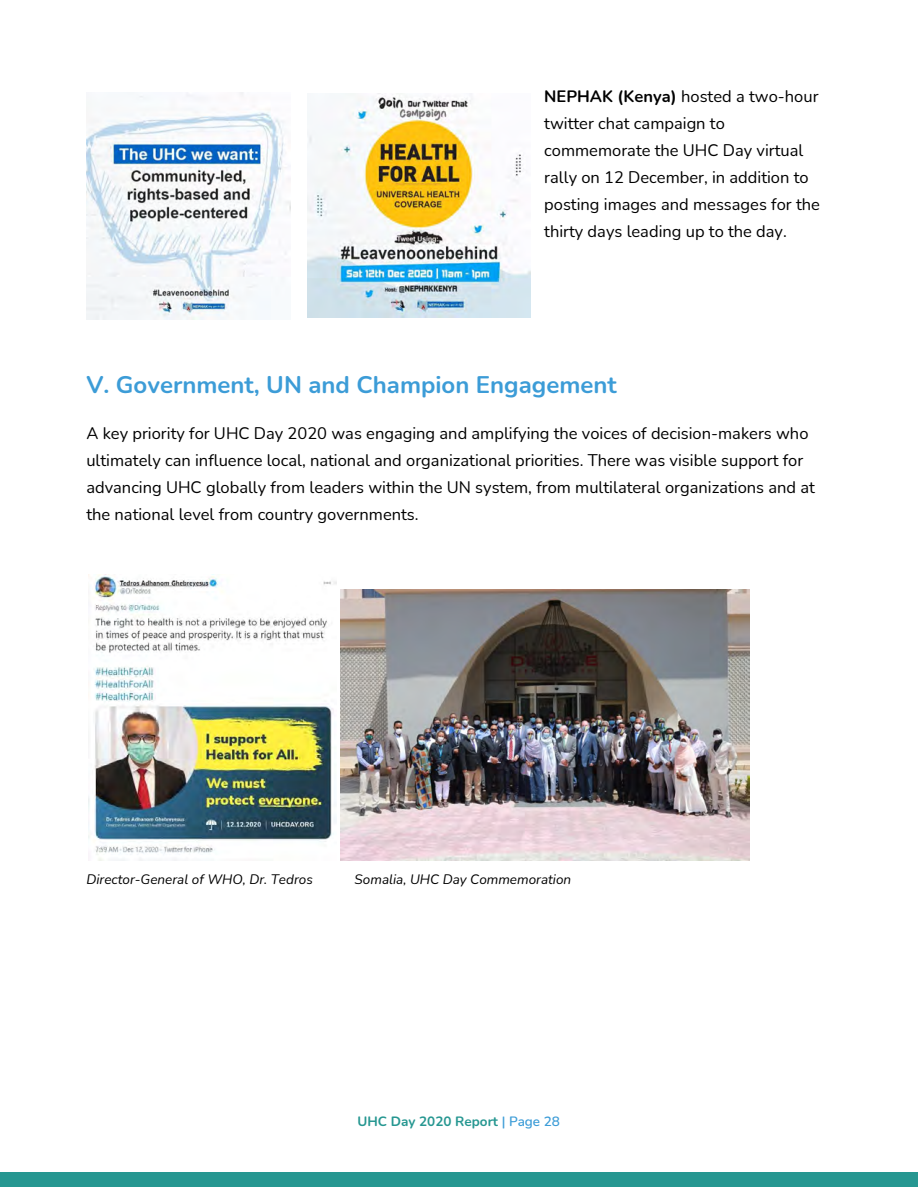
<style>
.page{position:relative;width:918px;height:1188px;background:#fff}
.page>*{position:absolute;margin:0;border:0;box-sizing:border-box;transform-origin:0 0}
.t1{font:700 24px "Nunito";color:#3c9cd7}
.t2{font:16.5px/27px "Nunito";color:#000}
.t3{font:italic 13.5px "Nunito";color:#000}
.t4{font:700 13.5px "Nunito";color:#269791}
.s1{font-weight:700}
.s2{font-weight:600;color:#3c9cd7}
</style>
<div class="page">
<img style="left:89px;top:575px;width:247px;height:286px">
<img style="left:341px;top:590px;width:408px;height:271px">
<img style="left:87px;top:92px;width:203px;height:228px">
<img style="left:307px;top:93px;width:224px;height:224px">
<div style="left:0;top:1172px;width:918px;height:15px;background:#269791"></div>
<p class="t2" style="left:544px;top:83px;width:277px"><span class="s1">NEPHAK (Kenya)</span> hosted a two-hour twitter chat campaign to commemorate the UHC Day virtual rally on 12 December, in addition to posting images and messages for the thirty days leading up to the day.</p>
<h1 class="t1" style="left:86px;top:368px;width:532px">V. Government, UN and Champion Engagement</h1>
<p class="t2" style="left:86px;top:420px;width:730px">A key priority for UHC Day 2020 was engaging and amplifying the voices of decision-makers who ultimately can influence local, national and organizational priorities. There was visible support for advancing UHC globally from leaders within the UN system, from multilateral organizations and at the national level from country governments.</p>
<p class="t3" style="left:86px;top:871px;width:228px">Director-General of WHO, Dr. Tedros</p>
<p class="t3" style="left:355px;top:871px;width:218px">Somalia, UHC Day Commemoration</p>
<p class="t4" style="left:358px;top:1112px;width:204px">UHC Day 2020 Report <span class="s2">| Page 28</span></p>
</div>
